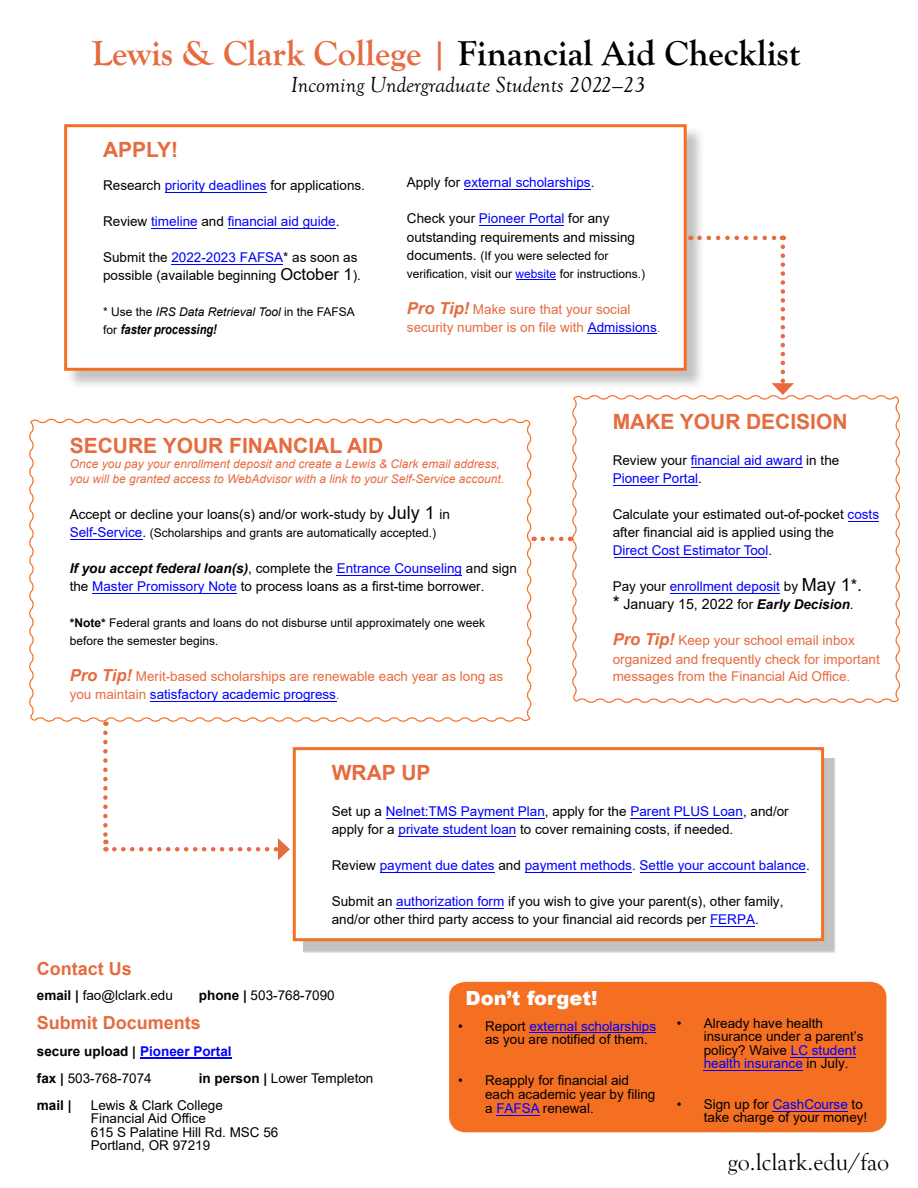
<style>
.page{position:relative;width:918px;height:1188px;background:#fff}
.page>*{position:absolute;margin:0;border:0;box-sizing:border-box;transform-origin:0 0}
.t1{font:700 36px "Goudy Old Style T";color:#000}
.t2{font:24px "Goudy Old Style T";color:#000}
.t3{font:italic 22.5px "Goudy Old Style T";color:#000}
.t4{font:700 21px "Arial";color:#e66b3f}
.t5{font:900 19.5px "Arial";color:#fff}
.t6{font:700 18px "Arial";color:#e66b3f}
.t7{font:14.25px "Arial";color:#000}
.t8{font:13.5px/13.5px "Arial";color:#000}
.t9{font:13.5px/18px "Arial";color:#e66b3f}
.t10{font:13.5px/18px "Arial";color:#00f}
.t11{font:700 13.5px/27px "Arial";color:#000}
.t12{font:italic 700 13.5px "Arial Narrow";color:#000}
.t13{font:12px/17.1px "Arial";color:#000}
.t14{font:italic 12px/15px "Arial";color:#e66b3f}
.t15{font:italic 12px "Arial";color:#000}
.s1{color:#e66b3f}
.s2{color:#00f}
.s3{color:#000}
.s4{font-size:16.5px}
.s5{font-style:normal}
.s6{font-family:"Arial";font-weight:400;font-style:normal;font-size:12px}
.s7{font-size:13.5px}
.s8{font-weight:700;font-style:italic;font-size:16.5px}
.s9{font-size:18px}
.s10{font-size:13.5px;color:#00f}
.s11{font-weight:700;font-style:italic}
.s12{font-weight:700}
.s13{font-size:18px;color:#000}
.s14{font-size:16.5px;color:#000}
.s15{font-weight:700;font-style:italic;font-size:13.5px}
.s16{font-style:inherit}
.s17{font-weight:400}
</style>
<div class="page">
<div style="left:303px;top:758px;width:533px;height:195px;background:#afafaf;opacity:.75"></div>
<svg style="left:292px;top:747px;width:534px;height:196px"></svg>
<svg style="left:571px;top:395px;width:329px;height:308px"></svg>
<div style="left:67px;top:127px;width:639px;height:262px;background:#afafaf;opacity:.75"></div>
<div style="left:66px;top:126px;width:619px;height:243px;background:#fff"></div>
<hr style="left:172px;top:264px;width:111px;height:1px;background:#00f">
<hr style="left:228px;top:228px;width:107px;height:1px;background:#00f">
<hr style="left:152px;top:228px;width:45px;height:1px;background:#00f">
<hr style="left:165px;top:192px;width:101px;height:1px;background:#00f">
<hr style="left:588px;top:333px;width:69px;height:1px;background:#00f">
<hr style="left:516px;top:279px;width:40px;height:1px;background:#00f">
<hr style="left:479px;top:225px;width:85px;height:1px;background:#00f">
<hr style="left:464px;top:189px;width:126px;height:1px;background:#00f">
<div style="left:64px;top:124px;width:623px;height:247px;border:3px solid #f46f22"></div>
<svg style="left:29px;top:418px;width:504px;height:305px"></svg>
<div style="left:449px;top:982px;width:437px;height:150px;background:#f46f22"></div>
<hr style="left:496px;top:1115px;width:44px;height:1px;background:#00f">
<hr style="left:529px;top:1032px;width:127px;height:1px;background:#00f">
<hr style="left:773px;top:1111px;width:75px;height:1px;background:#00f">
<hr style="left:704px;top:1070px;width:99px;height:1px;background:#00f">
<hr style="left:791px;top:1057px;width:65px;height:1px;background:#00f">
<svg style="left:699px;top:236px;width:85px;height:4px"></svg>
<svg style="left:772px;top:247px;width:22px;height:148px"></svg>
<svg style="left:543px;top:537px;width:28px;height:4px"></svg>
<hr style="left:140px;top:1058px;width:92px;height:1px;background:#00f">
<svg style="left:114px;top:838px;width:176px;height:22px"></svg>
<svg style="left:103px;top:733px;width:5px;height:118px"></svg>
<h1 class="t1" style="left:92px;top:33px;width:710px"><span class="s1">Lewis &amp; Clark College |</span> Financial Aid Checklist</h1>
<h3 class="t3" style="left:291px;top:73px;width:356px">Incoming Undergraduate Students 2022—23</h3>
<h3 class="t4" style="left:103px;top:135px;width:77px">APPLY!</h3>
<p class="t8" style="left:103px;top:178px;width:263px">Research <span class="s2">priority deadlines</span> for applications.</p>
<p class="t10" style="left:103px;top:212px;width:238px"><span class="s3">Review</span> timeline <span class="s3">and</span> financial aid guide<span class="s3">.</span></p>
<p class="t8" style="left:103px;top:248px;width:259px;line-height:18.1px">Submit the <span class="s2">2022-2023 FAFSA</span>* as soon as possible (available beginning <span class="s4">October 1</span>).</p>
<p class="t15" style="left:103px;top:304px;width:253px"><span class="s5">* Use the</span> IRS Data Retrieval Tool <span class="s5">in the FAFSA</span></p>
<p class="t12" style="left:103px;top:319px;width:115px"><span class="s6">for</span> faster processing!</p>
<p class="t10" style="left:407px;top:174px;width:189px"><span class="s3">Apply for</span> external scholarships<span class="s3">.</span></p>
<p class="t8" style="left:407px;top:209px;width:230px;line-height:18.5px">Check your <span class="s2">Pioneer Portal</span> for any outstanding requirements and missing</p>
<p class="t13" style="left:407px;top:248px;width:240px"><span class="s7">documents.</span> (If you were selected for verification, visit our <span class="s2">website</span> for instructions.)</p>
<p class="t9" style="left:407px;top:300px;width:255px"><span class="s8">Pro Tip!</span> Make sure that your social security number is on file with <span class="s2">Admissions</span>.</p>
<h3 class="t4" style="left:70px;top:431px;width:315px">SECURE YOUR FINANCIAL AID</h3>
<p class="t14" style="left:70px;top:456px;width:436px">Once you pay your enrollment deposit and create a Lewis &amp; Clark email address, you will be granted access to WebAdvisor with a link to your Self-Service account.</p>
<p class="t8" style="left:70px;top:507px;width:382px">Accept or decline your loans(s) and/or work-study by <span class="s9">July 1</span> in</p>
<p class="t13" style="left:70px;top:524px;width:368px"><span class="s10">Self-Service</span><span class="s7">.</span> (Scholarships and grants are automatically accepted.)</p>
<p class="t8" style="left:70px;top:559px;width:449px;line-height:18px"><span class="s11">If you accept federal loan(s)</span>, complete the <span class="s2">Entrance Counseling</span> and sign the <span class="s2">Master Promissory Note</span> to process loans as a first-time borrower.</p>
<p class="t13" style="left:70px;top:614px;width:417px;line-height:18px"><span class="s12">*Note*</span> Federal grants and loans do not disburse until approximately one week before the semester begins.</p>
<p class="t9" style="left:70px;top:667px;width:435px"><span class="s8">Pro Tip!</span> Merit-based scholarships are renewable each year as long as you maintain <span class="s2">satisfactory academic progress</span>.</p>
<h3 class="t4" style="left:613px;top:407px;width:236px">MAKE YOUR DECISION</h3>
<p class="t10" style="left:613px;top:451px;width:228px"><span class="s3">Review your</span> financial aid award <span class="s3">in the<br></span>Pioneer Portal<span class="s3">.</span></p>
<p class="t8" style="left:613px;top:505px;width:268px;line-height:18px">Calculate your estimated out-of-pocket <span class="s2">costs </span>after financial aid is applied using the<br><span class="s2">Direct Cost Estimator Tool</span>.</p>
<p class="t10" style="left:613px;top:577px;width:251px"><span class="s3">Pay your</span> enrollment deposit <span class="s3">by</span> <span class="s13">May 1</span><span class="s14">*</span><span class="s13">.</span></p>
<p class="t7" style="left:613px;top:594px;width:243px"><span class="s9">*</span> January 15, 2022 <span class="s7">for</span> <span class="s15">Early Decision</span><span class="s7">.</span></p>
<p class="t9" style="left:613px;top:631px;width:269px;line-height:18.6px"><span class="s8">Pro Tip!</span> Keep your school email inbox organized and frequently check for important</p>
<p class="t9" style="left:613px;top:667px;width:239px">messages from the Financial Aid Office.</p>
<h3 class="t4" style="left:332px;top:758px;width:100px">WRAP UP</h3>
<p class="t8" style="left:332px;top:802px;width:459px;line-height:18px">Set up a <span class="s2">Nelnet:TMS Payment Plan</span>, apply for the <span class="s2">Parent PLUS Loan</span>, and/or apply for a <span class="s2">private student loan</span> to cover remaining costs<span class="s16">,</span> if needed.</p>
<p class="t10" style="left:332px;top:856px;width:480px"><span class="s3">Review</span> payment due dates <span class="s3">and</span> payment methods<span class="s3">.</span> Settle your account balance<span class="s3">.</span></p>
<p class="t8" style="left:332px;top:892px;width:453px;line-height:18px">Submit an <span class="s2">authorization form</span> if you wish to give your parent(s), other family, and/or other third party access to your financial aid records per <span class="s2">FERPA</span>.</p>
<h3 class="t6" style="left:37px;top:956px;width:97px">Contact Us</h3>
<p class="t8" style="left:37px;top:989px;width:138px"><span class="s12">email |</span> fao@lclark.edu</p>
<p class="t8" style="left:199px;top:989px;width:137px"><span class="s12">phone |</span> 503-768-7090</p>
<h3 class="t6" style="left:37px;top:1010px;width:166px">Submit Documents</h3>
<p class="t11" style="left:37px;top:1038px;width:196px">secure upload | <span class="s2">Pioneer Portal </span>fax | <span class="s17">503-768-7074</span></p>
<p class="t8" style="left:199px;top:1071px;width:176px"><span class="s12">in person |</span> Lower Templeton</p>
<p class="t11" style="left:37px;top:1092px;width:36px">mail |</p>
<p class="t8" style="left:91px;top:1098px;width:189px">Lewis &amp; Clark College<br>Financial Aid Office<br>615 S Palatine Hill Rd. MSC 56<br>Portland, OR 97219</p>
<h3 class="t5" style="left:466px;top:984px;width:133px">Don’t forget!</h3>
<p class="t8" style="left:485px;top:1019px;width:173px;text-indent:-27px">• Report <span class="s2">external scholarships </span>as you are notified of them.</p>
<p class="t8" style="left:485px;top:1073px;width:172px;line-height:14.2px;text-indent:-27px">• Reapply for financial aid each academic year by filing a <span class="s2">FAFSA</span> renewal.</p>
<p class="t8" style="left:704px;top:1016px;width:161px;text-indent:-27px">• Already have health insurance under a parent’s policy? Waive <span class="s2">LC student health insurance</span> in July.</p>
<p class="t8" style="left:704px;top:1097px;width:165px;text-indent:-27px">• Sign up for <span class="s2">CashCourse</span> to take charge of your money!</p>
<h2 class="t2" style="left:728px;top:1149px;width:163px">go.lclark.edu/fao</h2>
</div>
